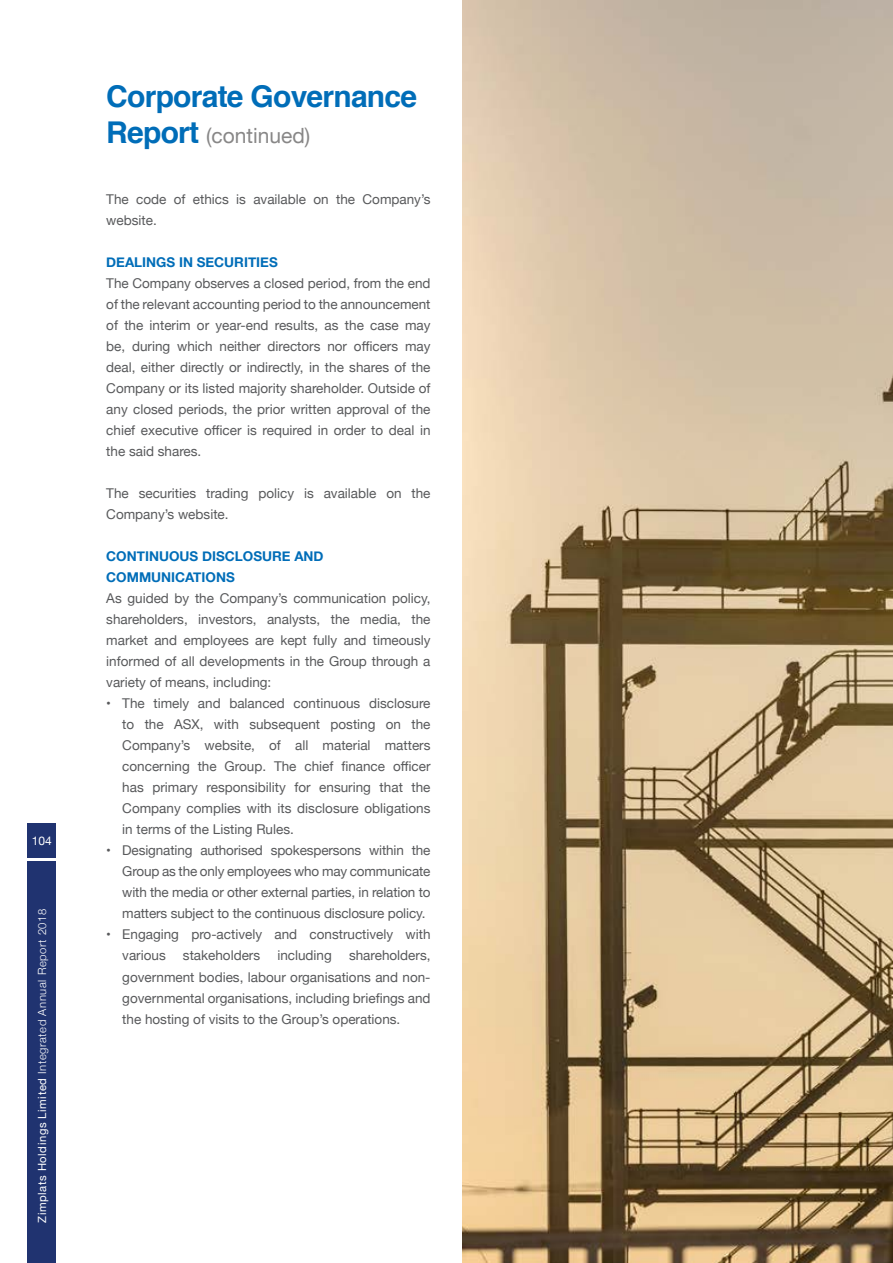
<style>
.page{position:relative;width:893px;height:1263px;background:#fff}
.page>*{position:absolute;margin:0;border:0;box-sizing:border-box;transform-origin:0 0}
.t1{font:700 30px "Helvetica";letter-spacing:-.025em;color:#006db8}
.t2{font:21px "Helvetica Neue";color:#888787}
.t3{font:13.5px/21px "Helvetica Neue";color:#58595b;text-align:justify}
.t4{font:700 13.5px/21px "Helvetica Neue";color:#006db8}
.t5{font:12px "Helvetica Neue";color:#fff}
.t6{font:300 11.25px "Helvetica Neue";letter-spacing:.05em;color:#fff}
.s1{font-weight:400}
.s2{font-family:"Helvetica";font-weight:700;font-size:30px;color:#006db8}
</style>
<div class="page">
<img style="left:462px;top:0;width:431px;height:1263px">
<div style="left:28px;top:861px;width:28px;height:402px;background:#203370"></div>
<div style="left:28px;top:823px;width:28px;height:35px;background:#203370"></div>
<p class="t5" style="left:32px;top:832px;width:22px">104</p>
<p class="t6" style="left:33px;top:1223px;width:316px;rotate:-90deg"><span class="s1">Zimplats Holdings Limited</span> Integrated Annual Report 2018</p>
<h1 class="t1" style="left:106px;top:72px;width:312px">Corporate Governance</h1>
<h2 class="t2" style="left:106px;top:121px;width:205px"><span class="s2">Report</span> (continued)</h2>
<p class="t3" style="left:106px;top:190px;width:326px">The code of ethics is available on the Company’s website.</p>
<p class="t4" style="left:106px;top:252px;width:173px">DEALINGS IN SECURITIES</p>
<p class="t3" style="left:106px;top:274px;width:326px">The Company observes a closed period, from the end of the relevant accounting period to the announcement of the interim or year-end results, as the case may be, during which neither directors nor officers may deal, either directly or indirectly, in the shares of the Company or its listed majority shareholder. Outside of any closed periods, the prior written approval of the chief executive officer is required in order to deal in the said shares.</p>
<p class="t3" style="left:106px;top:484px;width:326px">The securities trading policy is available on the<br>Company’s website.</p>
<p class="t4" style="left:106px;top:546px;width:219px">CONTINUOUS DISCLOSURE AND<br>COMMUNICATIONS</p>
<p class="t3" style="left:106px;top:589px;width:326px">As guided by the Company’s communication policy, shareholders, investors, analysts, the media, the market and employees are kept fully and timeously informed of all developments in the Group through a variety of means, including:</p>
<p class="t3" style="left:122px;top:694px;width:310px;text-indent:-16px">• The timely and balanced continuous disclosure to the ASX, with subsequent posting on the Company’s website, of all material matters concerning the Group. The chief finance officer has primary responsibility for ensuring that the Company complies with its disclosure obligations in terms of the Listing Rules.</p>
<p class="t3" style="left:122px;top:841px;width:310px;text-indent:-16px">• Designating authorised spokespersons within the Group as the only employees who may communicate with the media or other external parties, in relation to matters subject to the continuous disclosure policy.</p>
<p class="t3" style="left:122px;top:925px;width:310px;text-indent:-16px">• Engaging pro-actively and constructively with various</p>
<p class="t3" style="left:122px;top:946px;width:310px;text-indent:227px">shareholders, government bodies, labour organisations and non&shy;governmental organisations, including briefings and the hosting of visits to the Group’s operations.</p>
<p class="t3" style="left:183px;top:946px;width:79px">stakeholders</p>
<p class="t3" style="left:277px;top:946px;width:56px">including</p>
</div>
